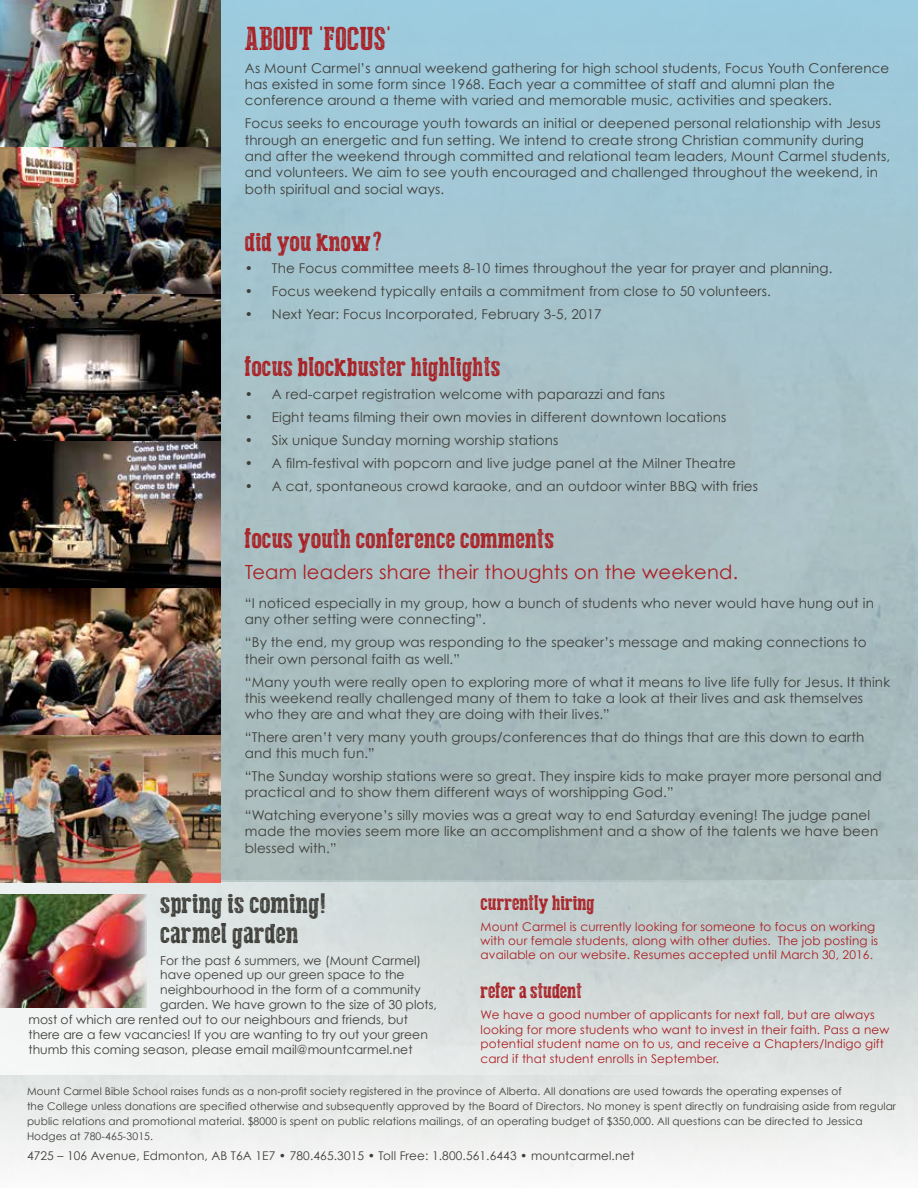
<style>
.page{position:relative;width:918px;height:1188px;background:#fff}
.page>*{position:absolute;margin:0;border:0;box-sizing:border-box;transform-origin:0 0}
.t1{font:33px "Press Style Serif";letter-spacing:.01em;color:#a91f23}
.t2{font:28.5px/30px "Press Style Serif";letter-spacing:.01em;color:#3e3e39}
.t3{font:27px "Press Style Serif";letter-spacing:.01em;color:#a91f23}
.t4{font:21px "Press Style Serif";color:#a91f23}
.t5{font:19.5px "Century Gothic";letter-spacing:.01em;color:#a91f23}
.t6{font:13.5px/16.2px "Century Gothic";letter-spacing:.01em;color:#3e3e39}
.t7{font:12.3px "Century Gothic";color:#3e3e39}
.t8{font:12px/14.4px "Century Gothic";letter-spacing:.01em;color:#a91f23}
.t9{font:12px "Century Gothic";letter-spacing:.01em;color:#3e3e39}
.t10{font:10.5px/15px "Century Gothic";letter-spacing:.01em;color:#3e3e39}
</style>
<div class="page">
<svg style="left:0;top:880px;width:917px;height:291px;fill:#eceeec"></svg>
<div style="left:0;top:0;width:918px;height:880px;background:linear-gradient(to bottom,#a0cbdc,#acb8b6)"></div>
<hr style="left:917px;top:790px;width:1px;height:394px;background:#fff">
<svg style="left:0;top:882px;width:918px;height:192px"></svg>
<img style="left:0;top:0;width:221px;height:882px">
<img style="left:0;top:895px;width:147px;height:113px">
<h1 class="t1" style="left:245px;top:21px;width:148px">ABOUT ˙FOCUS˙</h1>
<p class="t6" style="left:245px;top:60px;width:646px">As Mount Carmel’s annual weekend gathering for high school students, Focus Youth Conference has existed in some form since 1968. Each year a committee of staff and alumni plan the conference around a theme with varied and memorable music, activities and speakers.</p>
<p class="t6" style="left:245px;top:115px;width:647px">Focus seeks to encourage youth towards an initial or deepened personal relationship with Jesus through an energetic and fun setting. We intend to create strong Christian community during and after the weekend through committed and relational team leaders, Mount Carmel students, and volunteers. We aim to see youth encouraged and challenged throughout the weekend, in both spiritual and social ways.</p>
<h3 class="t3" style="left:245px;top:227px;width:142px">did you know?</h3>
<p class="t6" style="left:245px;top:260px;width:589px">• The Focus committee meets 8-10 times throughout the year for prayer and planning.</p>
<p class="t6" style="left:245px;top:283px;width:527px">• Focus weekend typically entails a commitment from close to 50 volunteers.</p>
<p class="t6" style="left:245px;top:306px;width:358px">• Next Year: Focus Incorporated, February 3-5, 2017</p>
<h3 class="t3" style="left:245px;top:353px;width:257px">focus blockbuster highlights</h3>
<p class="t6" style="left:245px;top:386px;width:422px">• A red-carpet registration welcome with paparazzi and fans</p>
<p class="t6" style="left:245px;top:409px;width:483px">• Eight teams filming their own movies in different downtown locations</p>
<p class="t6" style="left:245px;top:432px;width:315px">• Six unique Sunday morning worship stations</p>
<p class="t6" style="left:245px;top:455px;width:493px">• A film-festival with popcorn and live judge panel at the Milner Theatre</p>
<p class="t6" style="left:245px;top:478px;width:515px">• A cat, spontaneous crowd karaoke, and an outdoor winter BBQ with fries</p>
<h3 class="t3" style="left:245px;top:525px;width:311px">focus youth conference comments</h3>
<h3 class="t5" style="left:245px;top:560px;width:495px">Team leaders share their thoughts on the weekend.</h3>
<p class="t6" style="left:245px;top:595px;width:631px">“I noticed especially in my group, how a bunch of students who never would have hung out in any other setting were connecting”.</p>
<p class="t6" style="left:245px;top:634px;width:623px">“By the end, my group was responding to the speaker’s message and making connections to their own personal faith as well.”</p>
<p class="t6" style="left:245px;top:673px;width:647px">“Many youth were really open to exploring more of what it means to live life fully for Jesus. It think this weekend really challenged many of them to take a look at their lives and ask themselves who they are and what they are doing with their lives.”</p>
<p class="t6" style="left:245px;top:729px;width:621px">“There aren’t very many youth groups/conferences that do things that are this down to earth and this much fun.”</p>
<p class="t6" style="left:245px;top:768px;width:638px">“The Sunday worship stations were so great. They inspire kids to make prayer more personal and practical and to show them different ways of worshipping God.”</p>
<p class="t6" style="left:245px;top:807px;width:635px">“Watching everyone’s silly movies was a great way to end Saturday evening! The judge panel made the movies seem more like an accomplishment and a show of the talents we have been blessed with.”</p>
<h2 class="t2" style="left:160px;top:889px;width:168px">spring is coming! carmel garden</h2>
<p class="t7" style="left:160px;top:953px;width:262px">For the past 6 summers, we (Mount Carmel)</p>
<p class="t7" style="left:160px;top:967px;width:246px">have opened up our green space to the</p>
<p class="t7" style="left:160px;top:982px;width:262px">neighbourhood in the form of a community</p>
<p class="t7" style="left:160px;top:997px;width:278px">garden. We have grown to the size of 30 plots,</p>
<p class="t7" style="left:28px;top:1012px;width:381px">most of which are rented out to our neighbours and friends, but</p>
<p class="t7" style="left:28px;top:1027px;width:401px">there are a few vacancies! If you are wanting to try out your green</p>
<p class="t7" style="left:28px;top:1042px;width:386px">thumb this coming season, please email mail@mountcarmel.net</p>
<h3 class="t4" style="left:481px;top:891px;width:115px">currently hiring</h3>
<p class="t8" style="left:481px;top:919px;width:399px">Mount Carmel is currently looking for someone to focus on working with our female students, along with other duties. The job posting is available on our website. Resumes accepted until March 30, 2016.</p>
<h3 class="t4" style="left:481px;top:980px;width:103px">refer a student</h3>
<p class="t8" style="left:481px;top:1008px;width:410px">We have a good number of applicants for next fall, but are always looking for more students who want to invest in their faith. Pass a new potential student name on to us, and receive a Chapters/Indigo gift card if that student enrolls in September.</p>
<p class="t10" style="left:27px;top:1084px;width:871px">Mount Carmel Bible School raises funds as a non-profit society registered in the province of Alberta. All donations are used towards the operating expenses of<br>the College unless donations are specified otherwise and subsequently approved by the Board of Directors. No money is spent directly on fundraising aside from regular public relations and promotional material. $8000 is spent on public relations mailings, of an operating budget of $350,000. All questions can be directed to Jessica Hodges at 780-465-3015.</p>
<p class="t9" style="left:27px;top:1148px;width:609px">4725 – 106 Avenue, Edmonton, AB T6A 1E7 • 780.465.3015 • Toll Free: 1.800.561.6443 • mountcarmel.net</p>
</div>
